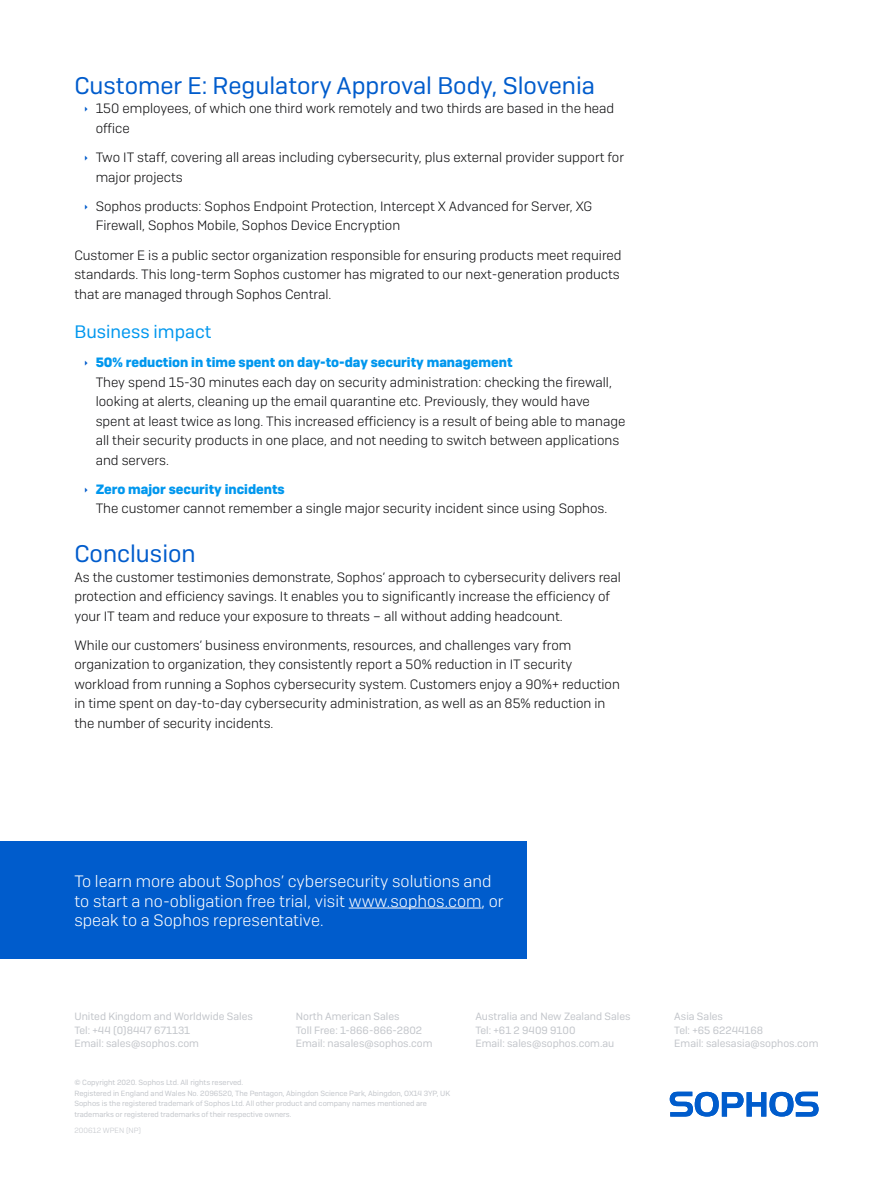
<style>
.page{position:relative;width:893px;height:1191px;background:#fff}
.page>*{position:absolute;margin:0;border:0;box-sizing:border-box;transform-origin:0 0}
.Subheading_1{font:24px "Sophos Sans";color:#005ccc}
.Subheading_2{font:18px "Sophos Sans";color:#0097ee}
.CTA_Copy{font:300 16.5px/19.5px "Sophos Sans";color:#fff}
.Body_Copy{font:300 13.5px/19.5px "Sophos Sans";color:#0b0b0d}
.Sales_Address{font:10.5px "Sophos Sans";color:#c2c5ca}
.Copyright{font:7.5px/10.5px "Sophos Sans";color:#c2c5ca}
.Job_No__and_Version{font:300 7.5px "Sophos Sans";color:#c2c5ca}
.s1{font-weight:700;color:#0097ee}
</style>
<div class="page">
<svg style="left:670px;top:1091px;width:149px;height:25px"></svg>
<div style="left:0;top:842px;width:526px;height:116px;background:#005ccc"></div>
<hr style="left:349px;top:907px;width:132px;height:1px;background:#fff">
<p class="Subheading_1" style="left:74px;top:71px;width:522px">Customer E: Regulatory Approval Body, Slovenia</p>
<p class="Body_Copy" style="left:96px;top:99px;width:520px">150 employees, of which one third work remotely and two thirds are based in the head office</p>
<p class="Body_Copy" style="left:96px;top:147px;width:530px">Two IT staff, covering all areas including cybersecurity, plus external provider support for major projects</p>
<p class="Body_Copy" style="left:96px;top:196px;width:498px">Sophos products: Sophos Endpoint Protection, Intercept X Advanced for Server, XG<br>Firewall, Sophos Mobile, Sophos Device Encryption</p>
<p class="Body_Copy" style="left:74px;top:245px;width:549px">Customer E is a public sector organization responsible for ensuring products meet required standards. This long-term Sophos customer has migrated to our next-generation products that are managed through Sophos Central.</p>
<p class="Subheading_2" style="left:74px;top:321px;width:138px">Business impact</p>
<p class="Body_Copy" style="left:96px;top:352px;width:531px"><span class="s1">50% reduction in time spent on day-to-day security management<br></span>They spend 15-30 minutes each day on security administration: checking the firewall, looking at alerts, cleaning up the email quarantine etc. Previously, they would have spent at least twice as long. This increased efficiency is a result of being able to manage all their security products in one place, and not needing to switch between applications and servers.</p>
<p class="Body_Copy" style="left:96px;top:479px;width:513px"><span class="s1">Zero major security incidents<br></span>The customer cannot remember a single major security incident since using Sophos.</p>
<p class="Subheading_1" style="left:74px;top:539px;width:123px">Conclusion</p>
<p class="Body_Copy" style="left:74px;top:567px;width:548px">As the customer testimonies demonstrate, Sophos’ approach to cybersecurity delivers real protection and efficiency savings. It enables you to significantly increase the efficiency of your IT team and reduce your exposure to threats – all without adding headcount.</p>
<p class="Body_Copy" style="left:74px;top:635px;width:547px">While our customers’ business environments, resources, and challenges vary from organization to organization, they consistently report a 50% reduction in IT security workload from running a Sophos cybersecurity system. Customers enjoy a 90%+ reduction in time spent on day-to-day cybersecurity administration, as well as an 85% reduction in the number of security incidents.</p>
<p class="CTA_Copy" style="left:74px;top:871px;width:431px">To learn more about Sophos’ cybersecurity solutions and to start a no-obligation free trial, visit www.sophos.com, or speak to a Sophos representative.</p>
<p class="Sales_Address" style="left:74px;top:1010px;width:180px">United Kingdom and Worldwide Sales</p>
<p class="Sales_Address" style="left:74px;top:1023px;width:117px">Tel: +44 (0)8447 671131</p>
<p class="Sales_Address" style="left:74px;top:1037px;width:126px">Email: sales@sophos.com</p>
<p class="Sales_Address" style="left:296px;top:1010px;width:105px">North American Sales</p>
<p class="Sales_Address" style="left:296px;top:1023px;width:128px">Toll Free: 1-866-866-2802</p>
<p class="Sales_Address" style="left:296px;top:1037px;width:138px">Email: nasales@sophos.com</p>
<p class="Copyright" style="left:74px;top:1077px;width:170px">© Copyright 2020. Sophos Ltd. All rights reserved.</p>
<p class="Copyright" style="left:74px;top:1087px;width:377px">Registered in England and Wales No. 2096520, The Pentagon, Abingdon Science Park, Abingdon, OX14 3YP, UK</p>
<p class="Copyright" style="left:74px;top:1098px;width:354px">Sophos is the registered trademark of Sophos Ltd. All other product and company names mentioned are trademarks or registered trademarks of their respective owners.</p>
<p class="Job_No__and_Version" style="left:74px;top:1125px;width:68px">200612 WPEN (NP)</p>
<p class="Sales_Address" style="left:475px;top:1010px;width:157px">Australia and New Zealand Sales</p>
<p class="Sales_Address" style="left:475px;top:1023px;width:102px">Tel: +61 2 9409 9100</p>
<p class="Sales_Address" style="left:475px;top:1037px;width:140px">Email: sales@sophos.com.au</p>
<p class="Sales_Address" style="left:674px;top:1010px;width:50px">Asia Sales</p>
<p class="Sales_Address" style="left:674px;top:1023px;width:90px">Tel: +65 62244168</p>
<p class="Sales_Address" style="left:674px;top:1037px;width:146px">Email: salesasia@sophos.com</p>
</div>
